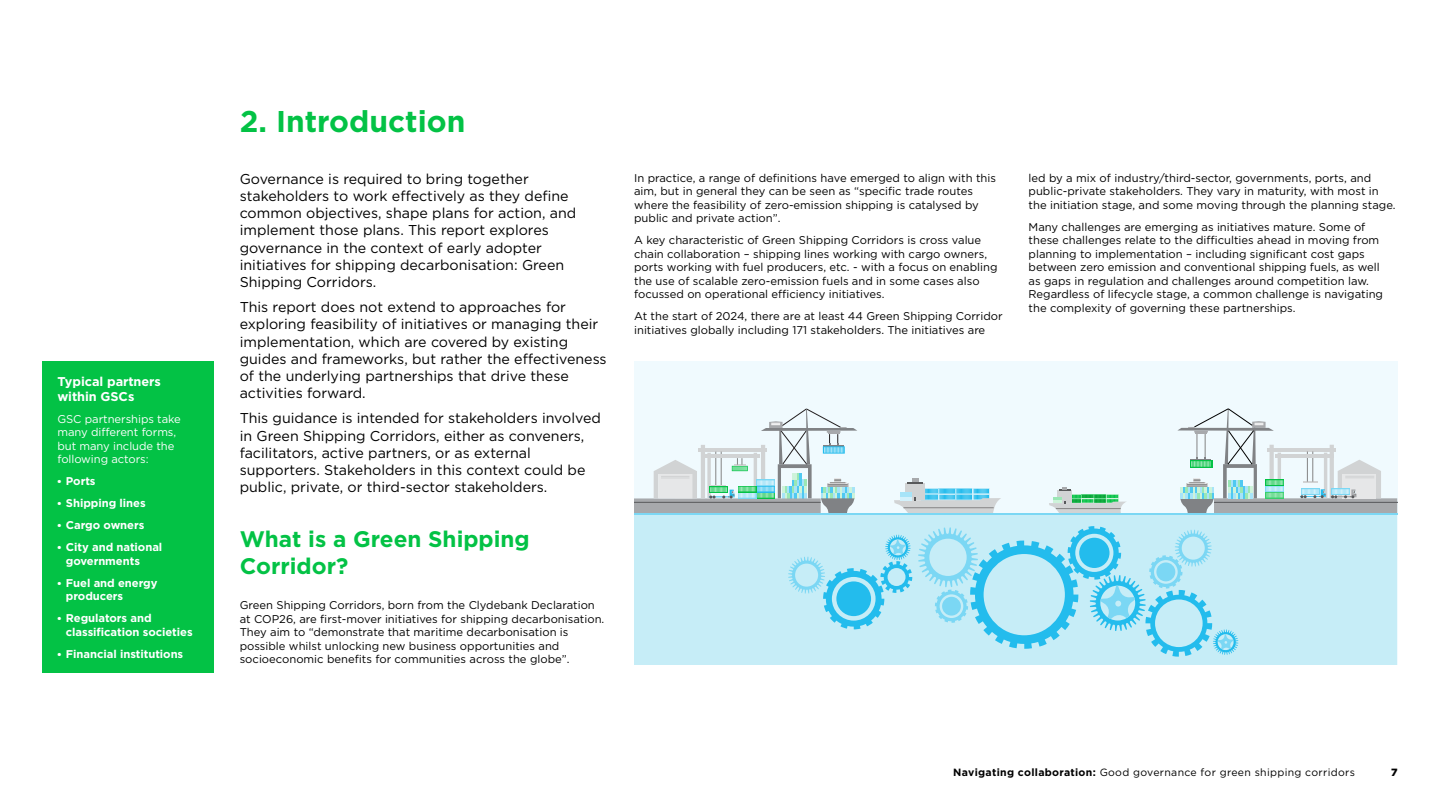
<style>
.page{position:relative;width:1440px;height:810px;background:#fff}
.page>*{position:absolute;margin:0;border:0;box-sizing:border-box;transform-origin:0 0}
.t1{font:700 30px "Gotham";color:#03c245}
.t2{font:700 22.5px/27px "Gotham";color:#03c245}
.t3{font:14.25px/17.1px "Gotham";color:#000}
.t4{font:700 12.75px/15.3px "Gotham";letter-spacing:-.005em;color:#fff}
.t5{font:11.25px/13.5px "Gotham";color:#000}
.t6{font:700 11.25px/13.5px "Gotham";letter-spacing:-.005em;color:#fff}
.t7{font:11.25px/13.5px "Gotham";letter-spacing:-.005em;color:#fff}
.t8{font:10.5px "Gotham";letter-spacing:.03em;color:#000}
.t9{font:900 10.5px "Gotham";color:#000}
.s1{font-family:"Times"}
.s2{font-weight:700}
</style>
<div class="page">
<div style="left:43px;top:361px;width:171px;height:312px;background:#03c245"></div>
<div style="left:634px;top:361px;width:763px;height:304px;background:#f0fafe"></div>
<div style="left:634px;top:513px;width:763px;height:152px;background:#c6edf7"></div>
<svg style="left:634px;top:409px;width:223px;height:106px"></svg>
<svg style="left:1177px;top:409px;width:220px;height:104px"></svg>
<svg style="left:925px;top:488px;width:14px;height:1px"></svg>
<div style="left:939px;top:488px;width:17px;height:6px;background:#92ddf5"></div>
<div style="left:956px;top:488px;width:17px;height:6px;background:#92ddf5"></div>
<svg style="left:973px;top:488px;width:17px;height:1px"></svg>
<div style="left:906px;top:483px;width:19px;height:17px;background:#d1d3d4"></div>
<svg style="left:907px;top:479px;width:16px;height:4px"></svg>
<svg style="left:894px;top:489px;width:107px;height:24px"></svg>
<svg style="left:900px;top:496px;width:12px;height:4px"></svg>
<hr style="left:900px;top:492px;width:12px;height:4px;background:#a7e4f8">
<hr style="left:903px;top:507px;width:91px;height:1px;background:#848484">
<svg style="left:1049px;top:487px;width:77px;height:26px"></svg>
<hr style="left:1056px;top:508px;width:65px;height:1px;background:#848484">
<svg style="left:788px;top:535px;width:124px;height:94px"></svg>
<svg style="left:918px;top:526px;width:321px;height:131px"></svg>
<hr style="left:634px;top:513px;width:763px;height:1px;background:#7bd7f4">
<p class="t4" style="left:57px;top:373px;width:105px">Typical partners within GSCs</p>
<p class="t7" style="left:57px;top:412px;width:125px">GSC partnerships take many different forms, but many include the following actors:</p>
<p class="t6" style="left:57px;top:474px;width:40px"><span class="s1">•</span> Ports</p>
<p class="t6" style="left:57px;top:496px;width:90px"><span class="s1">•</span> Shipping lines</p>
<p class="t6" style="left:57px;top:518px;width:89px"><span class="s1">•</span> Cargo owners</p>
<p class="t6" style="left:66px;top:540px;width:98px;text-indent:-9px"><span class="s1">•</span> City and national governments</p>
<p class="t6" style="left:66px;top:576px;width:93px;text-indent:-9px"><span class="s1">•</span> Fuel and energy producers</p>
<p class="t6" style="left:66px;top:611px;width:128px;text-indent:-9px"><span class="s1">•</span> Regulators and classification societies</p>
<p class="t6" style="left:57px;top:647px;width:127px"><span class="s1">•</span> Financial institutions</p>
<p class="t1" style="left:240px;top:104px;width:227px">2. Introduction</p>
<p class="t3" style="left:240px;top:170px;width:338px">Governance is required to bring together stakeholders to work effectively as they define common objectives, shape plans for action, and implement those plans. This report explores governance in the context of early adopter initiatives for shipping decarbonisation: Green Shipping Corridors.</p>
<p class="t3" style="left:240px;top:298px;width:369px">This report does not extend to approaches for exploring feasibility of initiatives or managing their implementation, which are covered by existing guides and frameworks, but rather the effectiveness of the underlying partnerships that drive these activities forward.</p>
<p class="t3" style="left:240px;top:410px;width:363px">This guidance is intended for stakeholders involved in Green Shipping Corridors, either as conveners, facilitators, active partners, or as external supporters. Stakeholders in this context could be public, private, or third-sector stakeholders.</p>
<p class="t2" style="left:240px;top:525px;width:292px">What is a Green Shipping<br>Corridor?</p>
<p class="t5" style="left:240px;top:598px;width:366px">Green Shipping Corridors, born from the Clydebank Declaration at COP26, are first-mover initiatives for shipping decarbonisation.<br>They aim to “demonstrate that maritime decarbonisation is possible whilst unlocking new business opportunities and socioeconomic benefits for communities across the globe”.</p>
<p class="t5" style="left:634px;top:171px;width:363px">In practice, a range of definitions have emerged to align with this aim, but in general they can be seen as “specific trade routes where the feasibility of zero-emission shipping is catalysed by public and private action”.</p>
<p class="t5" style="left:634px;top:233px;width:365px">A key characteristic of Green Shipping Corridors is cross value chain collaboration – shipping lines working with cargo owners, ports working with fuel producers, etc. - with a focus on enabling the use of scalable zero-emission fuels and in some cases also focussed on operational efficiency initiatives.</p>
<p class="t5" style="left:634px;top:309px;width:370px">At the start of 2024, there are at least 44 Green Shipping Corridor initiatives globally including 171 stakeholders. The initiatives are</p>
<p class="t5" style="left:1029px;top:171px;width:369px">led by a mix of industry/third-sector, governments, ports, and public-private stakeholders. They vary in maturity, with most in the initiation stage, and some moving through the planning stage.</p>
<p class="t5" style="left:1029px;top:220px;width:356px">Many challenges are emerging as initiatives mature. Some of these challenges relate to the difficulties ahead in moving from planning to implementation – including significant cost gaps between zero emission and conventional shipping fuels, as well as gaps in regulation and challenges around competition law.<br>Regardless of lifecycle stage, a common challenge is navigating the complexity of governing these partnerships.</p>
<p class="t8" style="left:953px;top:765px;width:403px"><span class="s2">Navigating collaboration:</span> Good governance for green shipping corridors</p>
<p class="t9" style="left:1391px;top:765px;width:8px">7</p>
</div>
